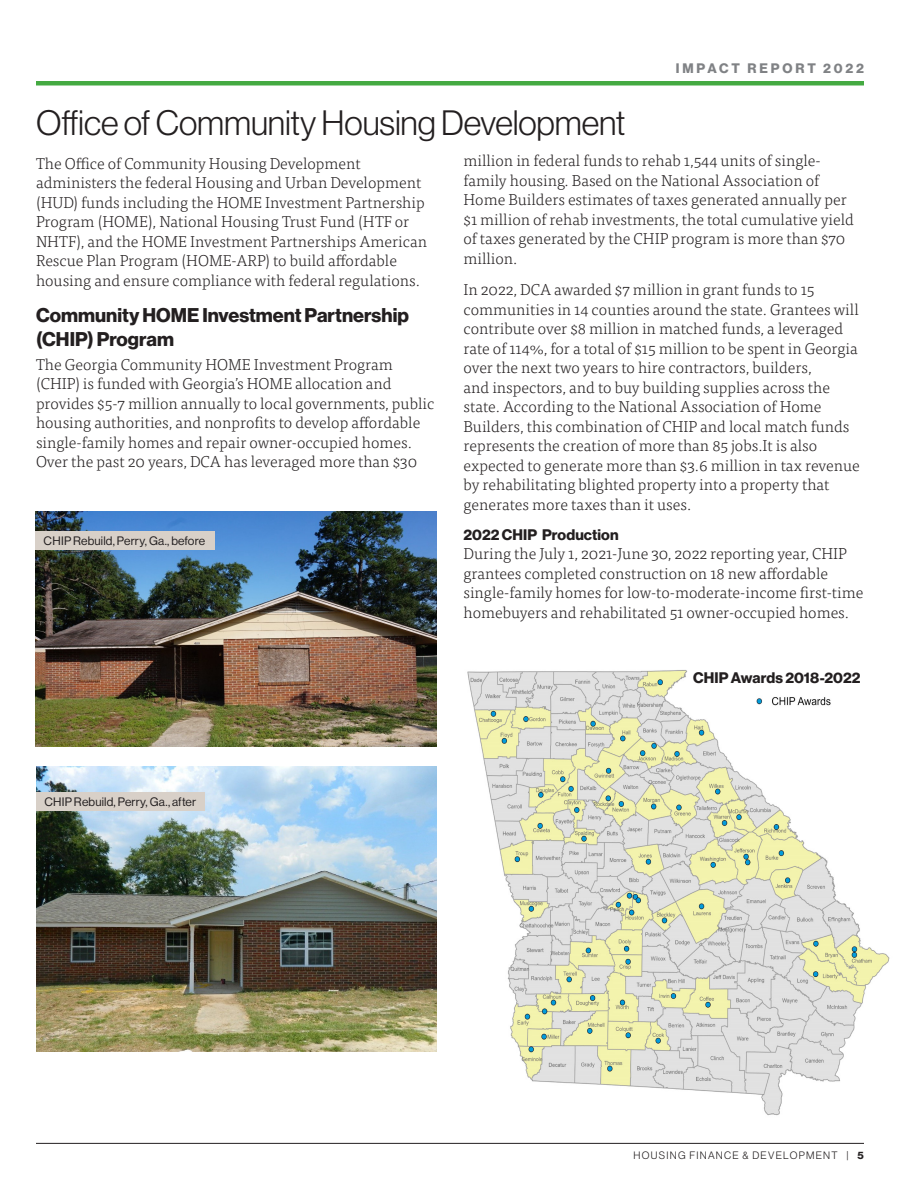
<style>
.page{position:relative;width:918px;height:1188px;background:#fff}
.page>*{position:absolute;margin:0;border:0;box-sizing:border-box;transform-origin:0 0}
.t1{font:34.5px "N Haas Grotesk DS Pro 45 Lt";letter-spacing:-.005em;color:#231f20}
.t2{font:19.5px/24px "N Haas Grotesk DS Pro 75 Bd";color:#231f20}
.t3{font:300 15.75px/19.5px "Tisa Pro";color:#231f20}
.t4{font:15px "N Haas Grotesk DS Pro 75 Bd";letter-spacing:.01em;color:#231f20}
.t5{font:13.5px "N Haas Grotesk DS Pro 75 Bd";letter-spacing:.21em;color:#808285}
.t6{font:12px "N Haas Grotesk DS Pro 55 Rg";letter-spacing:.015em;color:#231f20}
.t7{font:10.5px "N Haas Grotesk DS Pro 45 Lt";letter-spacing:.12em;color:#231f20}
.s1{font-family:"N Haas Grotesk DS Pro 75 Bd"}
</style>
<div class="page">
<div style="left:36px;top:81px;width:828px;height:5px;background:#44aa42"></div>
<hr style="left:36px;top:1143px;width:828px;height:1px;background:#231f20">
<img style="left:467px;top:670px;width:423px;height:446px">
<div style="left:747px;top:708px;width:101px;height:28px;background:#fff"></div>
<img style="left:36px;top:767px;width:401px;height:284px">
<div style="left:36px;top:792px;width:169px;height:19px;background:#d8d0c8"></div>
<img style="left:35px;top:512px;width:401px;height:235px">
<div style="left:36px;top:531px;width:179px;height:19px;background:#d8d0c8"></div>
<p class="t5" style="left:676px;top:61px;width:190px">IMPACT REPORT 2022</p>
<h1 class="t1" style="left:36px;top:103px;width:591px">Office of Community Housing Development</h1>
<p class="t3" style="left:36px;top:153px;width:393px">The Office of Community Housing Development administers the federal Housing and Urban Development (HUD) funds including the HOME Investment Partnership Program (HOME), National Housing Trust Fund (HTF or NHTF), and the HOME Investment Partnerships American Rescue Plan Program (HOME-ARP) to build affordable housing and ensure compliance with federal regulations.</p>
<p class="t2" style="left:36px;top:303px;width:374px">Community HOME Investment Partnership (CHIP) Program</p>
<p class="t3" style="left:36px;top:354px;width:400px">The Georgia Community HOME Investment Program (CHIP) is funded with Georgia’s HOME allocation and provides $5-7 million annually to local governments, public housing authorities, and nonprofits to develop affordable single-family homes and repair owner-occupied homes.<br>Over the past 20 years, DCA has leveraged more than $30</p>
<p class="t3" style="left:464px;top:150px;width:392px">million in federal funds to rehab 1,544 units of single&shy;family housing. Based on the National Association of Home Builders estimates of taxes generated annually per $1 million of rehab investments, the total cumulative yield of taxes generated by the CHIP program is more than $70 million.</p>
<p class="t3" style="left:464px;top:279px;width:398px">In 2022, DCA awarded $7 million in grant funds to 15 communities in 14 counties around the state. Grantees will contribute over $8 million in matched funds, a leveraged rate of 114%, for a total of $15 million to be spent in Georgia over the next two years to hire contractors, builders,<br>and inspectors, and to buy building supplies across the state. According to the National Association of Home Builders, this combination of CHIP and local match funds represents the creation of more than 85 jobs.It is also expected to generate more than $3.6 million in tax revenue by rehabilitating blighted property into a property that generates more taxes than it uses.</p>
<p class="t4" style="left:464px;top:526px;width:157px">2022 CHIP Production</p>
<p class="t3" style="left:464px;top:543px;width:401px">During the July 1, 2021-June 30, 2022 reporting year, CHIP grantees completed construction on 18 new affordable single-family homes for low-to-moderate-income first-time homebuyers and rehabilitated 51 owner-occupied homes.</p>
<p class="t6" style="left:44px;top:534px;width:163px">CHIP Rebuild, Perry, Ga., before</p>
<p class="t6" style="left:44px;top:795px;width:153px">CHIP Rebuild, Perry, Ga., after</p>
<p class="t4" style="left:693px;top:669px;width:169px">CHIP Awards 2018-2022</p>
<p class="t7" style="left:634px;top:1149px;width:232px">HOUSING FINANCE &amp; DEVELOPMENT | <span class="s1">5</span></p>
</div>
